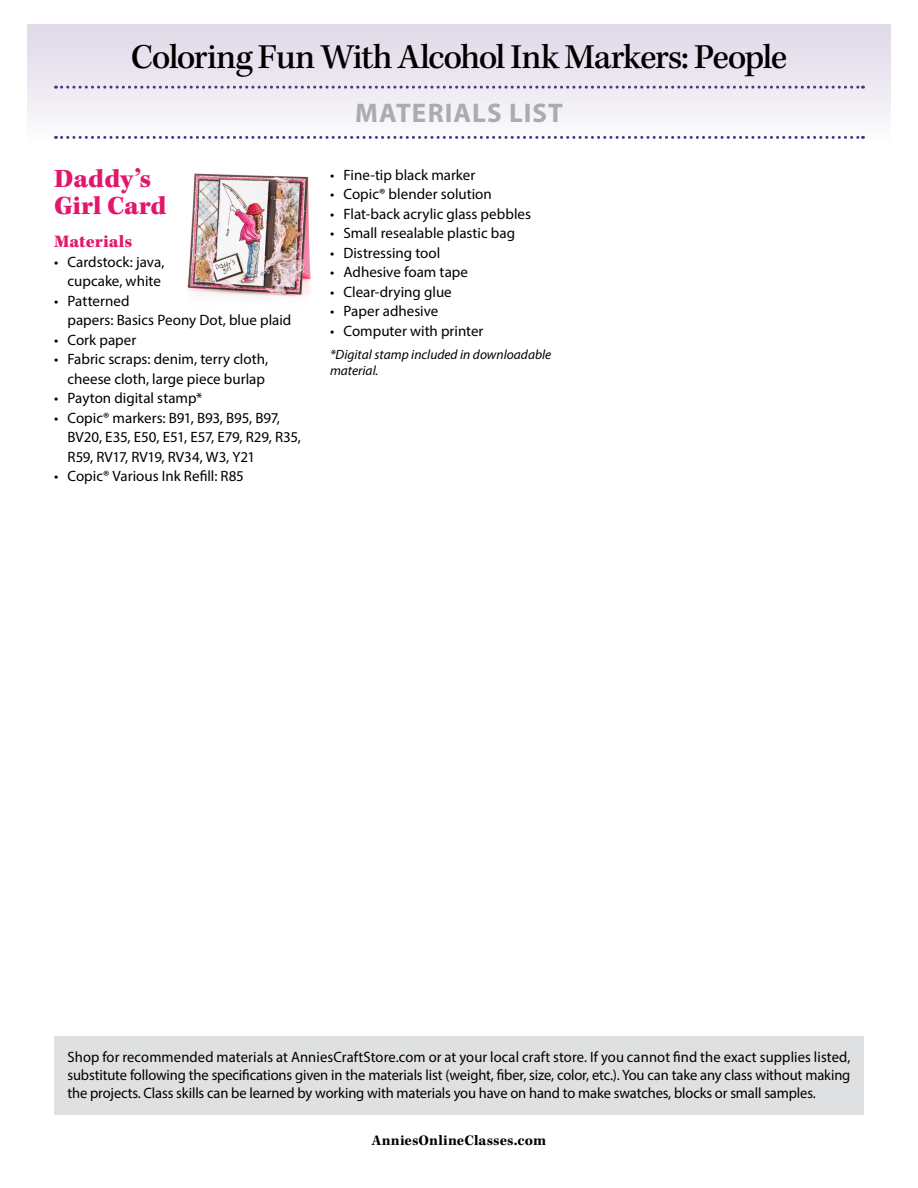
<style>
.page{position:relative;width:918px;height:1188px;background:#fff}
.page>*{position:absolute;margin:0;border:0;box-sizing:border-box;transform-origin:0 0}
.heading_sub-section{font:500 36px "Kepler Std";letter-spacing:-.035em;color:#000}
.Pattern_Title_Materi{font:900 27px/27px "Kepler Std";color:#e2176b}
.section_romance{font:700 27px "Myriad Pro";letter-spacing:.04em;color:#aaacaf}
.heading_info_materia{font:900 18px "Kepler Std";letter-spacing:.005em;color:#e2176b}
.article_text{font:15px/19.5px "Myriad Pro";color:#000;text-align:right}
.pattern_romance{font:700 15px "Kepler Std";letter-spacing:.01em;color:#000}
.materials_credit{font:italic 13.5px/16.2px "Myriad Pro";color:#000}
</style>
<div class="page">
<div style="left:27px;top:25px;width:864px;height:118px;background:linear-gradient(to bottom,#ded7e7,#fbfafc)"></div>
<svg style="left:56px;top:86px;width:807px;height:3px;background:#b6a8cb"></svg>
<svg style="left:56px;top:136px;width:807px;height:3px"></svg>
<div style="left:54px;top:1036px;width:810px;height:78px;background:#dfe0e1"></div>
<img style="left:187px;top:173px;width:124px;height:124px">
<p class="heading_sub-section" style="left:131px;top:37px;width:658px">Coloring Fun With Alcohol Ink Markers: People</p>
<p class="section_romance" style="left:355px;top:96px;width:209px">MATERIALS LIST</p>
<p class="Pattern_Title_Materi" style="left:54px;top:166px;width:114px">Daddy’s<br>Girl Card</p>
<p class="heading_info_materia" style="left:54px;top:232px;width:80px">Materials</p>
<p class="article_text" style="left:54px;top:252px;width:112px">• Cardstock: java, cupcake, white</p>
<p class="article_text" style="left:68px;top:291px;width:225px;text-align:left;text-indent:-14px">• Patterned<br>papers: Basics Peony Dot, blue plaid</p>
<p class="article_text" style="left:54px;top:330px;width:84px">• Cork paper</p>
<p class="article_text" style="left:54px;top:349px;width:216px">• Fabric scraps: denim, terry cloth, cheese cloth, large piece burlap</p>
<p class="article_text" style="left:54px;top:388px;width:150px">• Payton digital stamp*</p>
<p class="article_text" style="left:68px;top:408px;width:235px;text-align:left;text-indent:-14px">• Copic® markers: B91, B93, B95, B97,<br>BV20, E35, E50, E51, E57, E79, R29, R35,<br>R59, RV17, RV19, RV34, W3, Y21</p>
<p class="article_text" style="left:54px;top:466px;width:192px">• Copic® Various Ink Refill: R85</p>
<p class="article_text" style="left:330px;top:165px;width:147px">• Fine-tip black marker</p>
<p class="article_text" style="left:330px;top:184px;width:163px">• Copic® blender solution</p>
<p class="article_text" style="left:330px;top:204px;width:203px">• Flat-back acrylic glass pebbles</p>
<p class="article_text" style="left:330px;top:223px;width:187px">• Small resealable plastic bag</p>
<p class="article_text" style="left:330px;top:243px;width:112px">• Distressing tool</p>
<p class="article_text" style="left:330px;top:262px;width:140px">• Adhesive foam tape</p>
<p class="article_text" style="left:330px;top:282px;width:123px">• Clear-drying glue</p>
<p class="article_text" style="left:330px;top:301px;width:110px">• Paper adhesive</p>
<p class="article_text" style="left:330px;top:321px;width:155px">• Computer with printer</p>
<p class="materials_credit" style="left:330px;top:346px;width:223px">*Digital stamp included in downloadable material.</p>
<p class="article_text" style="left:68px;top:1048px;width:785px;line-height:18px;text-align:justify">Shop for recommended materials at AnniesCraftStore.com or at your local craft store. If you cannot find the exact supplies listed, substitute following the specifications given in the materials list (weight, fiber, size, color, etc.). You can take any class without making the projects. Class skills can be learned by working with materials you have on hand to make swatches, blocks or small samples.</p>
<p class="pattern_romance" style="left:372px;top:1131px;width:176px">AnniesOnlineClasses.com</p>
</div>
